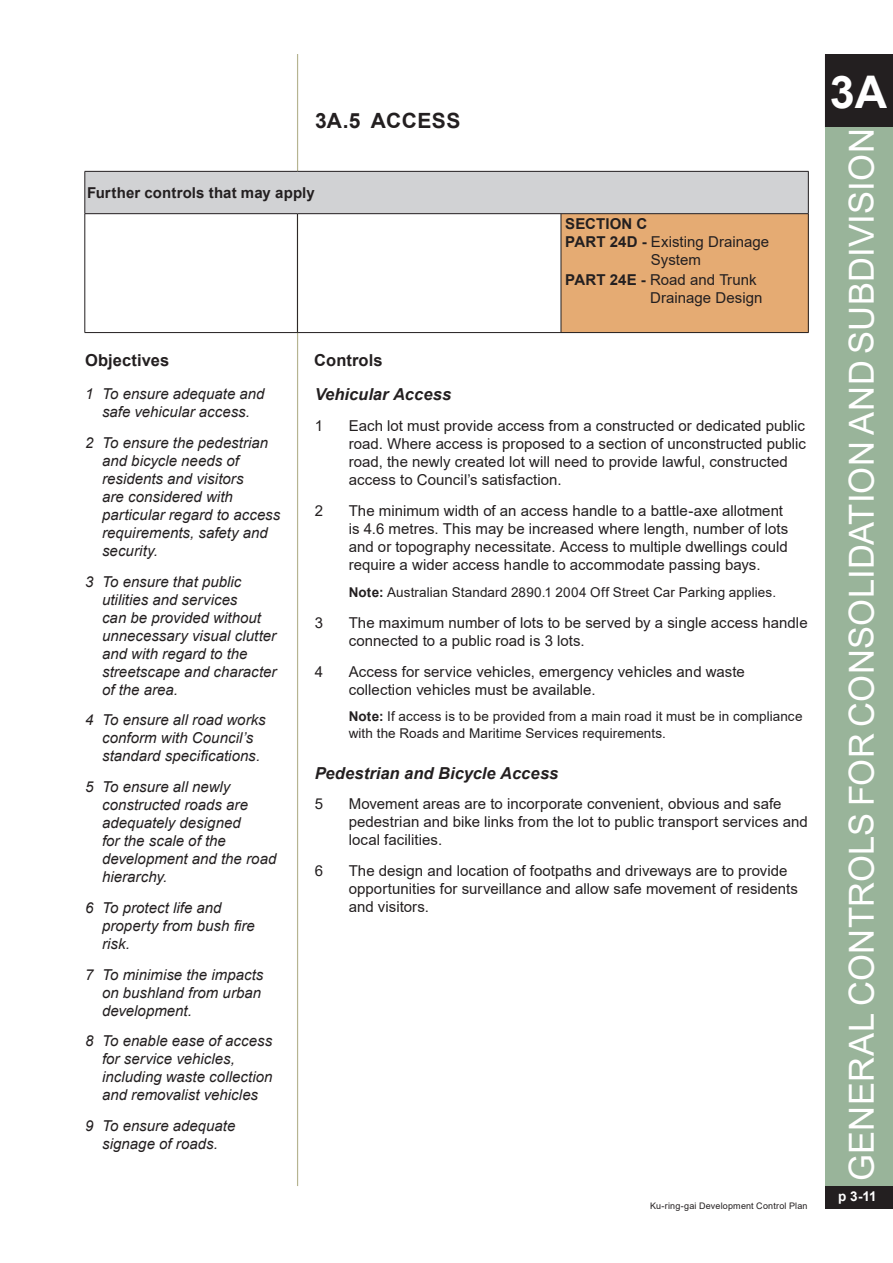
<style>
.page{position:relative;width:893px;height:1263px;background:#fff}
.page>*{position:absolute;margin:0;border:0;box-sizing:border-box;transform-origin:0 0}
.t1{font:700 45px "Arial";color:#fff}
.t2{font:34.5px "Arial";letter-spacing:.01em;color:#fff}
.t3{font:700 21px "Arial";letter-spacing:.02em;color:#231f20}
._1c__body_subheading_italic{font:italic 700 16.5px "Arial";color:#231f20}
._2a__title_heading{font:700 16.5px "Arial";letter-spacing:.005em;color:#231f20}
.t4{font:15px/18px "Arial";letter-spacing:.005em;color:#231f20}
.t5{font:italic 15px/18px "Arial";color:#231f20}
.t6{font:700 15px "Arial";letter-spacing:.01em;color:#231f20}
._1aii__body_notes{font:13.5px/16.2px "Arial";letter-spacing:.005em;color:#231f20}
._1a__body{font:13.5px "Arial";letter-spacing:.01em;color:#231f20}
.t7{font:700 13.5px "Arial";color:#fff}
.t8{font:9px "Arial";letter-spacing:.02em;color:#231f20}
.s1{font-weight:700}
</style>
<div class="page">
<div style="left:825px;top:54px;width:68px;height:74px;background:#231f20"></div>
<div style="left:825px;top:1186px;width:68px;height:23px;background:#231f20"></div>
<hr style="left:297px;top:54px;width:1px;height:1132px;background:#b6b491">
<div style="left:825px;top:128px;width:68px;height:1058px;background:#99b49a"></div>
<div style="left:85px;top:171px;width:723px;height:43px;background:#d1d2d4"></div>
<div style="left:561px;top:214px;width:247px;height:119px;background:#e5ab73"></div>
<hr style="left:808px;top:172px;width:1px;height:41px;background:#231f20">
<hr style="left:85px;top:172px;width:1px;height:41px;background:#231f20">
<hr style="left:85px;top:171px;width:212px;height:1px;background:#231f20">
<hr style="left:297px;top:171px;width:264px;height:1px;background:#231f20">
<hr style="left:561px;top:171px;width:248px;height:1px;background:#231f20">
<hr style="left:85px;top:213px;width:212px;height:1px;background:#231f20">
<hr style="left:297px;top:213px;width:264px;height:1px;background:#231f20">
<hr style="left:561px;top:213px;width:247px;height:1px;background:#231f20">
<hr style="left:85px;top:214px;width:1px;height:118px;background:#231f20">
<hr style="left:808px;top:214px;width:1px;height:118px;background:#231f20">
<hr style="left:85px;top:332px;width:212px;height:1px;background:#231f20">
<hr style="left:297px;top:332px;width:264px;height:1px;background:#231f20">
<hr style="left:561px;top:332px;width:247px;height:1px;background:#231f20">
<hr style="left:561px;top:214px;width:1px;height:118px;background:#231f20">
<hr style="left:297px;top:214px;width:1px;height:118px;background:#231f20">
<p class="t3" style="left:315px;top:105px;width:147px">3A.5 ACCESS</p>
<p class="t6" style="left:87px;top:182px;width:229px">Further controls that may apply</p>
<p class="t6" style="left:565px;top:213px;width:84px">SECTION C</p>
<p class="t4" style="left:565px;top:232px;width:206px"><span class="s1">PART 24D -</span> Existing Drainage</p>
<p class="t4" style="left:651px;top:250px;width:52px">System</p>
<p class="t4" style="left:650px;top:271px;width:114px;text-indent:-85px"><span class="s1">PART 24E -</span> Road and Trunk<br>Drainage Design</p>
<p class="_2a__title_heading" style="left:85px;top:349px;width:86px">Objectives</p>
<p class="_2a__title_heading" style="left:314px;top:349px;width:70px">Controls</p>
<p class="t5" style="left:85px;top:385px;width:181px;text-align:center">1 To ensure adequate and safe vehicular access.</p>
<p class="t5" style="left:102px;top:434px;width:180px;text-indent:-17px">2 To ensure the pedestrian and bicycle needs of residents and visitors<br>are considered with particular regard to access requirements, safety and security.</p>
<p class="t5" style="left:102px;top:572px;width:176px;text-indent:-17px">3 To ensure that public utilities and services<br>can be provided without unnecessary visual clutter and with regard to the streetscape and character of the area.</p>
<p class="t5" style="left:102px;top:711px;width:165px;text-indent:-17px">4 To ensure all road works conform with Council’s standard specifications.</p>
<p class="t5" style="left:102px;top:778px;width:176px;text-indent:-17px">5 To ensure all newly constructed roads are adequately designed<br>for the scale of the development and the road hierarchy.</p>
<p class="t5" style="left:102px;top:899px;width:154px;text-indent:-17px">6 To protect life and property from bush fire risk.</p>
<p class="t5" style="left:102px;top:965px;width:163px;text-indent:-17px">7 To minimise the impacts on bushland from urban development.</p>
<p class="t5" style="left:102px;top:1032px;width:172px;text-indent:-17px">8 To enable ease of access for service vehicles, including waste collection and removalist vehicles</p>
<p class="t5" style="left:85px;top:1117px;width:152px;text-align:center">9 To ensure adequate signage of roads.</p>
<p class="_1c__body_subheading_italic" style="left:315px;top:383px;width:138px">Vehicular Access</p>
<p class="t4" style="left:315px;top:416px;width:10px">1</p>
<p class="t4" style="left:349px;top:416px;width:459px">Each lot must provide access from a constructed or dedicated public road. Where access is proposed to a section of unconstructed public road, the newly created lot will need to provide lawful, constructed access to Council’s satisfaction.</p>
<p class="t4" style="left:315px;top:501px;width:10px">2</p>
<p class="t4" style="left:349px;top:501px;width:441px">The minimum width of an access handle to a battle-axe allotment is 4.6 metres. This may be increased where length, number of lots and or topography necessitate. Access to multiple dwellings could require a wider access handle to accommodate passing bays.</p>
<p class="_1a__body" style="left:349px;top:583px;width:429px"><span class="s1">Note:</span> Australian Standard 2890.1 2004 Off Street Car Parking applies.</p>
<p class="t4" style="left:315px;top:614px;width:10px">3</p>
<p class="t4" style="left:349px;top:614px;width:460px">The maximum number of lots to be served by a single access handle connected to a public road is 3 lots.</p>
<p class="t4" style="left:315px;top:662px;width:10px">4</p>
<p class="t4" style="left:349px;top:662px;width:398px">Access for service vehicles, emergency vehicles and waste collection vehicles must be available.</p>
<p class="_1aii__body_notes" style="left:349px;top:708px;width:455px"><span class="s1">Note:</span> If access is to be provided from a main road it must be in compliance with the Roads and Maritime Services requirements.</p>
<p class="_1c__body_subheading_italic" style="left:315px;top:762px;width:245px">Pedestrian and Bicycle Access</p>
<p class="t4" style="left:315px;top:795px;width:10px">5</p>
<p class="t4" style="left:349px;top:795px;width:461px">Movement areas are to incorporate convenient, obvious and safe pedestrian and bike links from the lot to public transport services and local facilities.</p>
<p class="t4" style="left:315px;top:862px;width:10px">6</p>
<p class="t4" style="left:349px;top:862px;width:451px">The design and location of footpaths and driveways are to provide opportunities for surveillance and allow safe movement of residents and visitors.</p>
<p class="t8" style="left:650px;top:1199px;width:159px">Ku-ring-gai Development Control Plan</p>
<h1 class="t1" style="left:830px;top:60px;width:59px">3A</h1>
<h2 class="t2" style="left:838px;top:1181px;width:1054px;rotate:-90deg">GENERAL CONTROLS FOR CONSOLIDATION AND SUBDIVISION</h2>
<p class="t7" style="left:838px;top:1186px;width:40px">p 3-11</p>
</div>
